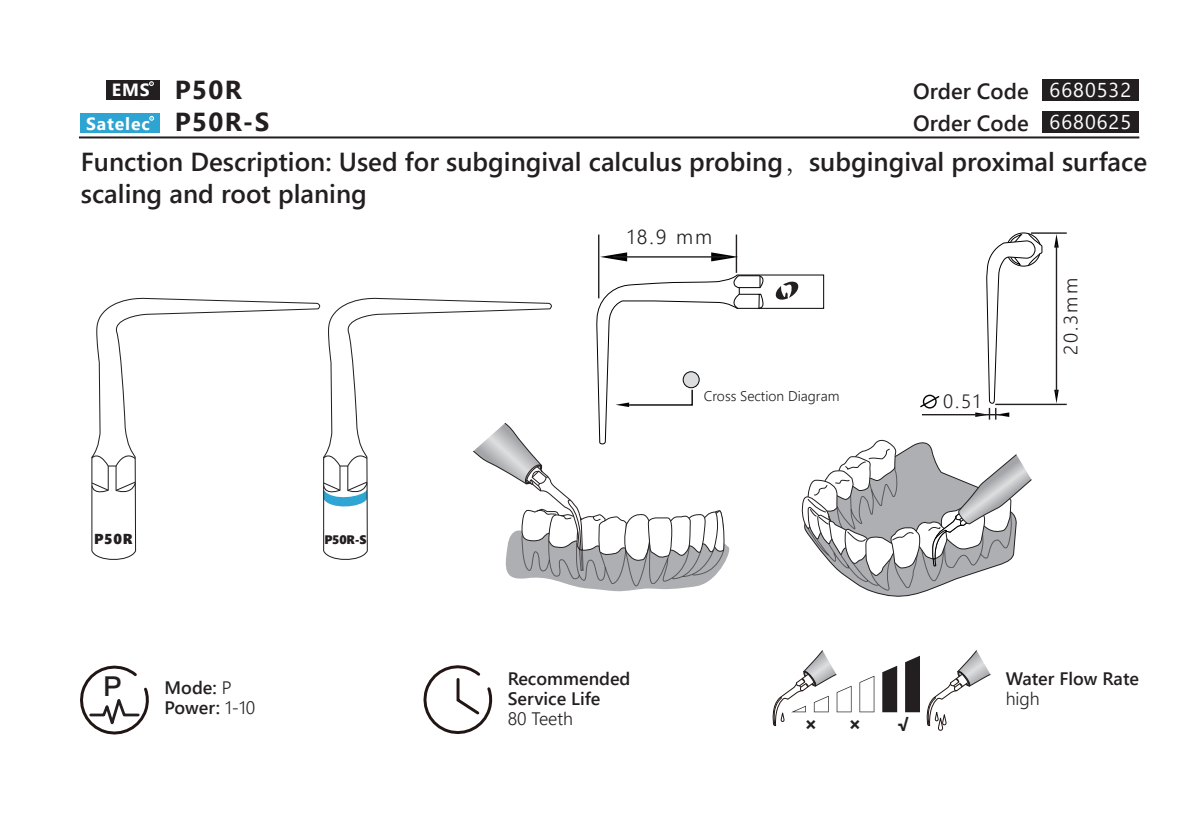
<style>
.page{position:relative;width:1191px;height:840px;background:#fff}
.page>*{position:absolute;margin:0;border:0;box-sizing:border-box;transform-origin:0 0}
.t1{font:27.6px "Ping Fang SC Heavy";color:#231f20}
.t2{font:600 26px/31.2px "Segoe UI";color:#231f20}
.t3{font:700 26px/32px "Segoe UI";letter-spacing:.05em;color:#231f20}
.t4{font:600 22px/32px "Segoe UI";color:#231f20}
.t5{font:300 20.2px "Segoe UI";color:#231f20}
.t6{font:700 19.6px "Roboto";color:#231f20}
.t7{font:300 19.2px "Segoe UI";letter-spacing:.1em;color:#231f20}
.t8{font:600 18px/20px "Segoe UI";color:#231f20}
.t9{font:700 17.6px "Segoe UI";letter-spacing:.05em;color:#fff}
.t10{font:14.4px "Segoe UI Black";color:#231f20}
.t11{font:300 14px "Segoe UI";color:#231f20}
.t12{font:12.4px "Segoe UI Black";color:#231f20}
.s1{font-family:"Adobe Song Std";font-weight:300}
.s2{font-weight:400;font-size:20px;color:#fff}
.s3{font-weight:300}
</style>
<div class="page">
<svg style="left:80px;top:665px;width:68px;height:70px"></svg>
<svg style="left:423px;top:665px;width:68px;height:69px"></svg>
<svg style="left:859px;top:676px;width:15px;height:35px"></svg>
<svg style="left:882px;top:666px;width:15px;height:45px"></svg>
<svg style="left:905px;top:650px;width:86px;height:80px"></svg>
<svg style="left:772px;top:650px;width:79px;height:75px"></svg>
<hr style="left:598px;top:234px;width:1px;height:64px;background:#231f20">
<hr style="left:735px;top:234px;width:2px;height:39px;background:#231f20">
<svg style="left:600px;top:252px;width:27px;height:9px"></svg>
<svg style="left:711px;top:252px;width:27px;height:9px"></svg>
<hr style="left:613px;top:256px;width:115px;height:1px;background:#231f20">
<hr style="left:1031px;top:232px;width:35px;height:2px;background:#231f20">
<hr style="left:995px;top:403px;width:71px;height:2px;background:#231f20">
<div style="left:80px;top:113px;width:80px;height:20px;background:#2da4d2"></div>
<svg style="left:150px;top:116px;width:4px;height:4px"></svg>
<div style="left:106px;top:80px;width:54px;height:19px;background:#231f20"></div>
<svg style="left:149px;top:81px;width:4px;height:5px"></svg>
<hr style="left:79px;top:136px;width:1060px;height:2px;background:#231f20">
<div style="left:1043px;top:79px;width:96px;height:22px;background:#231f20"></div>
<div style="left:1043px;top:111px;width:96px;height:22px;background:#231f20"></div>
<svg style="left:91px;top:297px;width:230px;height:263px"></svg>
<svg style="left:91px;top:449px;width:46px;height:47px"></svg>
<svg style="left:323px;top:297px;width:101px;height:263px"></svg>
<svg style="left:323px;top:449px;width:45px;height:60px"></svg>
<svg style="left:774px;top:232px;width:284px;height:365px"></svg>
<svg style="left:424px;top:274px;width:340px;height:317px"></svg>
<p class="t3" style="left:175px;top:72px;width:96px">P50R<br>P50R-S</p>
<p class="t2" style="left:81px;top:144px;width:1067px">Function Description: Used for subgingival calculus probing<span class="s1">，</span>subgingival proximal surface scaling and root planing</p>
<p class="t9" style="left:112px;top:73px;width:39px">EMS</p>
<p class="t4" style="left:913px;top:74px;width:219px">Order Code <span class="s2">6680532<br></span>Order Code <span class="s2">6680625</span></p>
<p class="t9" style="left:86px;top:107px;width:65px">Satelec</p>
<p class="t10" style="left:94px;top:528px;width:40px">P50R</p>
<p class="t12" style="left:324px;top:530px;width:44px">P50R-S</p>
<p class="t5" style="left:627px;top:217px;width:87px">18.9 mm</p>
<p class="t11" style="left:703px;top:382px;width:137px">Cross Section Diagram</p>
<p class="t7" style="left:943px;top:382px;width:39px">0.51</p>
<p class="t7" style="left:1052px;top:355px;width:78px;rotate:-90deg">20.3mm</p>
<p class="t1" style="left:104px;top:669px;width:20px">P</p>
<p class="t8" style="left:507px;top:667px;width:124px">Recommended<br>Service Life<br><span class="s3">80 Teeth</span></p>
<p class="t8" style="left:1005px;top:666px;width:135px">Water Flow Rate <span class="s3">high</span></p>
<p class="t8" style="left:165px;top:675px;width:92px">Mode: <span class="s3">P<br></span>Power: <span class="s3">1-10</span></p>
<p class="t6" style="left:805px;top:709px;width:12px">×</p>
<p class="t6" style="left:849px;top:709px;width:12px">×</p>
<p class="t6" style="left:897px;top:709px;width:13px">√</p>
</div>
